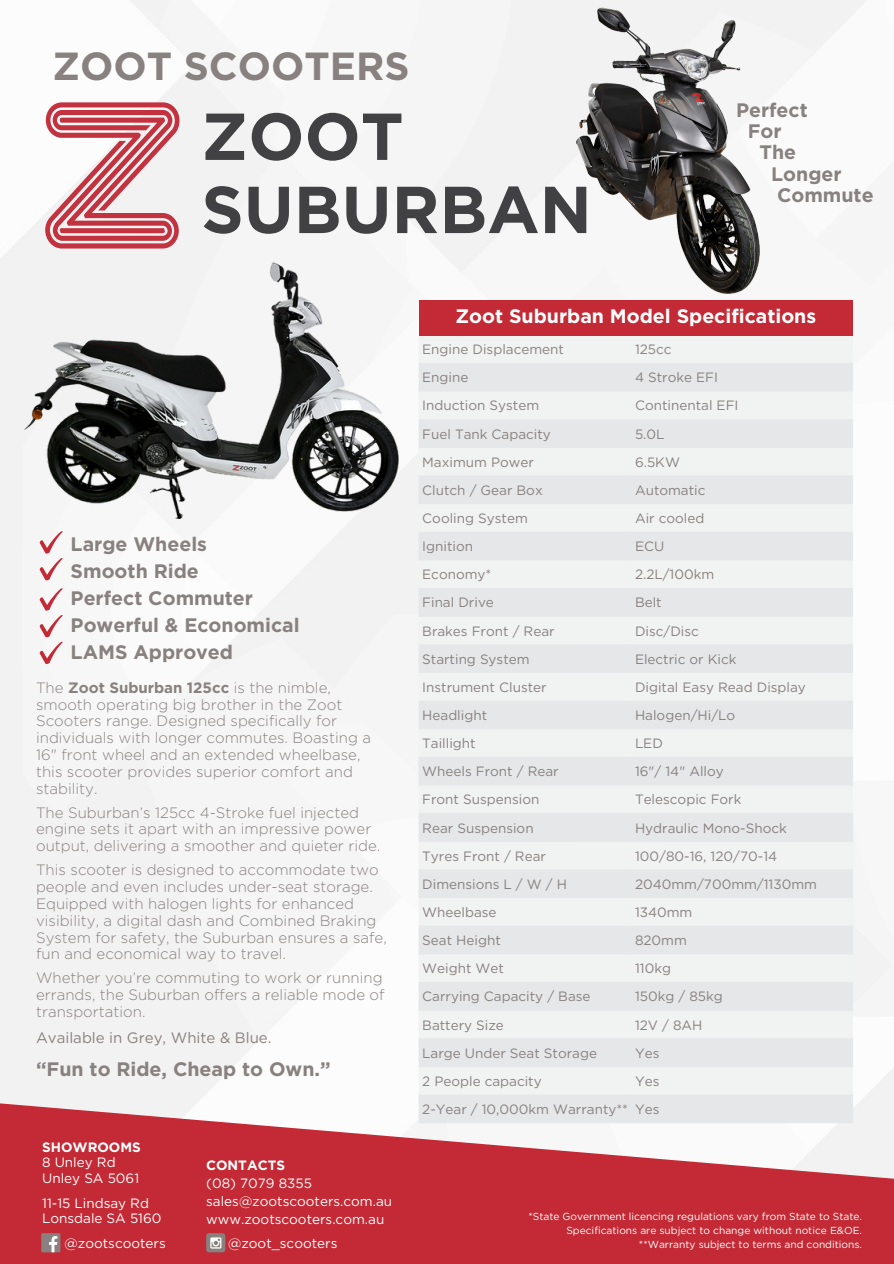
<style>
.page{position:relative;width:894px;height:1264px;background:#fff}
.page>*{position:absolute;margin:0;border:0;box-sizing:border-box;transform-origin:0 0}
.t1{font:700 66.15px/73.2px "Gotham";color:#414042}
.t2{font:700 39.15px "Gotham";color:#888180}
.t3{font:700 19.5px/27px "Gotham";color:#888180}
.t4{font:700 19.5px "Gotham";color:#fff}
.t5{font:300 15px/16.8px "Gotham";color:#888180}
.t6{font:15px "Gotham";color:#888180}
.t7{font:13.5px "Gotham";color:#888180}
.t8{font:13.5px/15.8px "Gotham";color:#fff}
.t9{font:10.2px "Gotham";color:#fff}
.s1{font-weight:700}
</style>
<div class="page">
<div style="left:0;top:0;width:893px;height:1100px;background:#f5f5f5"></div>
<svg style="left:45px;top:102px;width:134px;height:146px"></svg>
<svg style="left:0;top:1100px;width:893px;height:163px;fill:#c32a35"></svg>
<div style="left:419px;top:335px;width:433px;height:28px;background:#f1f2f2"></div>
<svg style="left:419px;top:363px;width:433px;height:760px;fill:#e6e7e8"></svg>
<div style="left:419px;top:300px;width:433px;height:35px;background:#c32a35"></div>
<svg style="left:39px;top:530px;width:24px;height:51px"></svg>
<svg style="left:39px;top:588px;width:24px;height:76px"></svg>
<img style="left:553px;top:0;width:217px;height:300px">
<img style="left:24px;top:262px;width:374px;height:257px">
<div style="left:41px;top:1233px;width:19px;height:19px;background:#888180"></div>
<svg style="left:49px;top:1236px;width:8px;height:16px"></svg>
<div style="left:206px;top:1233px;width:19px;height:19px;background:#888180;border-radius:3px"></div>
<svg style="left:210px;top:1237px;width:11px;height:11px"></svg>
<p class="t2" style="left:52px;top:42px;width:358px">ZOOT SCOOTERS</p>
<p class="t1" style="left:201px;top:99px;width:392px">ZOOT<br>SUBURBAN</p>
<p class="t3" style="left:735px;top:96px;width:73px">Perfect</p>
<p class="t3" style="left:747px;top:117px;width:35px">For</p>
<p class="t3" style="left:759px;top:139px;width:38px">The</p>
<p class="t3" style="left:771px;top:160px;width:72px">Longer</p>
<p class="t3" style="left:776px;top:182px;width:98px">Commute</p>
<p class="t3" style="left:71px;top:530px;width:230px">Large Wheels<br>Smooth Ride<br>Perfect Commuter<br>Powerful &amp; Economical<br>LAMS Approved</p>
<p class="t5" style="left:36px;top:679px;width:336px">The <span class="s1">Zoot Suburban 125cc</span> is the nimble, smooth operating big brother in the Zoot Scooters range. Designed specifically for individuals with longer commutes. Boasting a 16" front wheel and an extended wheelbase, this scooter provides superior comfort and stability.</p>
<p class="t5" style="left:36px;top:803px;width:345px">The Suburban’s 125cc 4-Stroke fuel injected engine sets it apart with an impressive power output, delivering a smoother and quieter ride.</p>
<p class="t5" style="left:36px;top:861px;width:352px">This scooter is designed to accommodate two people and even includes under-seat storage.<br>Equipped with halogen lights for enhanced visibility, a digital dash and Combined Braking System for safety, the Suburban ensures a safe, fun and economical way to travel.</p>
<h3 class="t5" style="left:36px;top:969px;width:350px">Whether you’re commuting to work or running errands, the Suburban offers a reliable mode of transportation.</h3>
<p class="t6" style="left:36px;top:1028px;width:237px">Available in Grey, White &amp; Blue.</p>
<h3 class="t3" style="left:36px;top:1055px;width:296px">“Fun to Ride, Cheap to Own.”</h3>
<h3 class="t8" style="left:42px;top:1138px;width:100px"><span class="s1">SHOWROOMS<br></span>8 Unley Rd<br>Unley SA 5061</h3>
<h4 class="t8" style="left:42px;top:1194px;width:121px">11-15 Lindsay Rd<br>Lonsdale SA 5160</h4>
<h4 class="t8" style="left:206px;top:1155px;width:187px;line-height:18px"><span class="s1">CONTACTS<br></span>(08) 7079 8355 sales@zootscooters.com.au www.zootscooters.com.au</h4>
<h4 class="t8" style="left:65px;top:1235px;width:103px">@zootscooters</h4>
<h4 class="t8" style="left:228px;top:1235px;width:111px">@zoot_scooters</h4>
<p class="t4" style="left:455px;top:304px;width:362px">Zoot Suburban Model Specifications</p>
<h2 class="t7" style="left:422px;top:341px;width:143px">Engine Displacement</h2>
<p class="t7" style="left:634px;top:341px;width:38px">125cc</p>
<h1 class="t7" style="left:422px;top:369px;width:48px">Engine</h1>
<h3 class="t7" style="left:634px;top:369px;width:84px">4 Stroke EFI</h3>
<p class="t7" style="left:422px;top:397px;width:118px">Induction System</p>
<h3 class="t7" style="left:634px;top:397px;width:105px">Continental EFI</h3>
<p class="t7" style="left:422px;top:425px;width:130px">Fuel Tank Capacity</p>
<p class="t7" style="left:634px;top:425px;width:31px">5.0L</p>
<p class="t7" style="left:422px;top:454px;width:113px">Maximum Power</p>
<p class="t7" style="left:634px;top:454px;width:46px">6.5KW</p>
<p class="t7" style="left:422px;top:482px;width:122px">Clutch / Gear Box</p>
<p class="t7" style="left:634px;top:482px;width:72px">Automatic</p>
<p class="t7" style="left:422px;top:510px;width:107px">Cooling System</p>
<p class="t7" style="left:634px;top:510px;width:71px">Air cooled</p>
<p class="t7" style="left:422px;top:538px;width:52px">Ignition</p>
<p class="t7" style="left:634px;top:538px;width:31px">ECU</p>
<p class="t7" style="left:422px;top:566px;width:71px">Economy*</p>
<p class="t7" style="left:634px;top:566px;width:81px">2.2L/100km</p>
<p class="t7" style="left:422px;top:594px;width:73px">Final Drive</p>
<p class="t7" style="left:634px;top:594px;width:28px">Belt</p>
<p class="t7" style="left:422px;top:622px;width:134px">Brakes Front / Rear</p>
<p class="t7" style="left:634px;top:622px;width:65px">Disc/Disc</p>
<p class="t7" style="left:422px;top:650px;width:109px">Starting System</p>
<p class="t7" style="left:634px;top:650px;width:103px">Electric or Kick</p>
<p class="t7" style="left:422px;top:679px;width:126px">Instrument Cluster</p>
<p class="t7" style="left:634px;top:679px;width:172px">Digital Easy Read Display</p>
<p class="t7" style="left:422px;top:707px;width:66px">Headlight</p>
<p class="t7" style="left:634px;top:707px;width:102px">Halogen/Hi/Lo</p>
<p class="t7" style="left:422px;top:735px;width:55px">Taillight</p>
<p class="t7" style="left:634px;top:735px;width:29px">LED</p>
<p class="t7" style="left:422px;top:763px;width:138px">Wheels Front / Rear</p>
<p class="t7" style="left:634px;top:763px;width:90px">16"/ 14" Alloy</p>
<p class="t7" style="left:422px;top:791px;width:119px">Front Suspension</p>
<p class="t7" style="left:634px;top:791px;width:108px">Telescopic Fork</p>
<p class="t7" style="left:422px;top:819px;width:113px">Rear Suspension</p>
<p class="t7" style="left:634px;top:819px;width:153px">Hydraulic Mono-Shock</p>
<p class="t7" style="left:422px;top:847px;width:125px">Tyres Front / Rear</p>
<p class="t7" style="left:634px;top:847px;width:144px">100/80-16, 120/70-14</p>
<p class="t7" style="left:422px;top:875px;width:146px">Dimensions L / W / H</p>
<p class="t7" style="left:634px;top:875px;width:183px">2040mm/700mm/1130mm</p>
<p class="t7" style="left:422px;top:904px;width:76px">Wheelbase</p>
<p class="t7" style="left:634px;top:904px;width:59px">1340mm</p>
<p class="t7" style="left:422px;top:932px;width:80px">Seat Height</p>
<p class="t7" style="left:634px;top:932px;width:53px">820mm</p>
<p class="t7" style="left:422px;top:960px;width:83px">Weight Wet</p>
<p class="t7" style="left:634px;top:960px;width:37px">110kg</p>
<p class="t7" style="left:422px;top:988px;width:170px">Carrying Capacity / Base</p>
<p class="t7" style="left:634px;top:988px;width:89px">150kg / 85kg</p>
<p class="t7" style="left:422px;top:1016px;width:83px">Battery Size</p>
<p class="t7" style="left:634px;top:1016px;width:69px">12V / 8AH</p>
<p class="t7" style="left:422px;top:1044px;width:176px">Large Under Seat Storage</p>
<p class="t7" style="left:634px;top:1044px;width:26px">Yes</p>
<p class="t7" style="left:422px;top:1072px;width:121px">2 People capacity</p>
<p class="t7" style="left:634px;top:1072px;width:26px">Yes</p>
<p class="t7" style="left:422px;top:1100px;width:207px">2-Year / 10,000km Warranty**</p>
<p class="t7" style="left:634px;top:1100px;width:26px">Yes</p>
<h4 class="t9" style="left:528px;top:1210px;width:335px">*State Government licencing regulations vary from State to State.</h4>
<h4 class="t9" style="left:566px;top:1224px;width:297px">Specifications are subject to change without notice E&amp;OE.</h4>
<h4 class="t9" style="left:638px;top:1237px;width:224px">**Warranty subject to terms and conditions.</h4>
</div>
